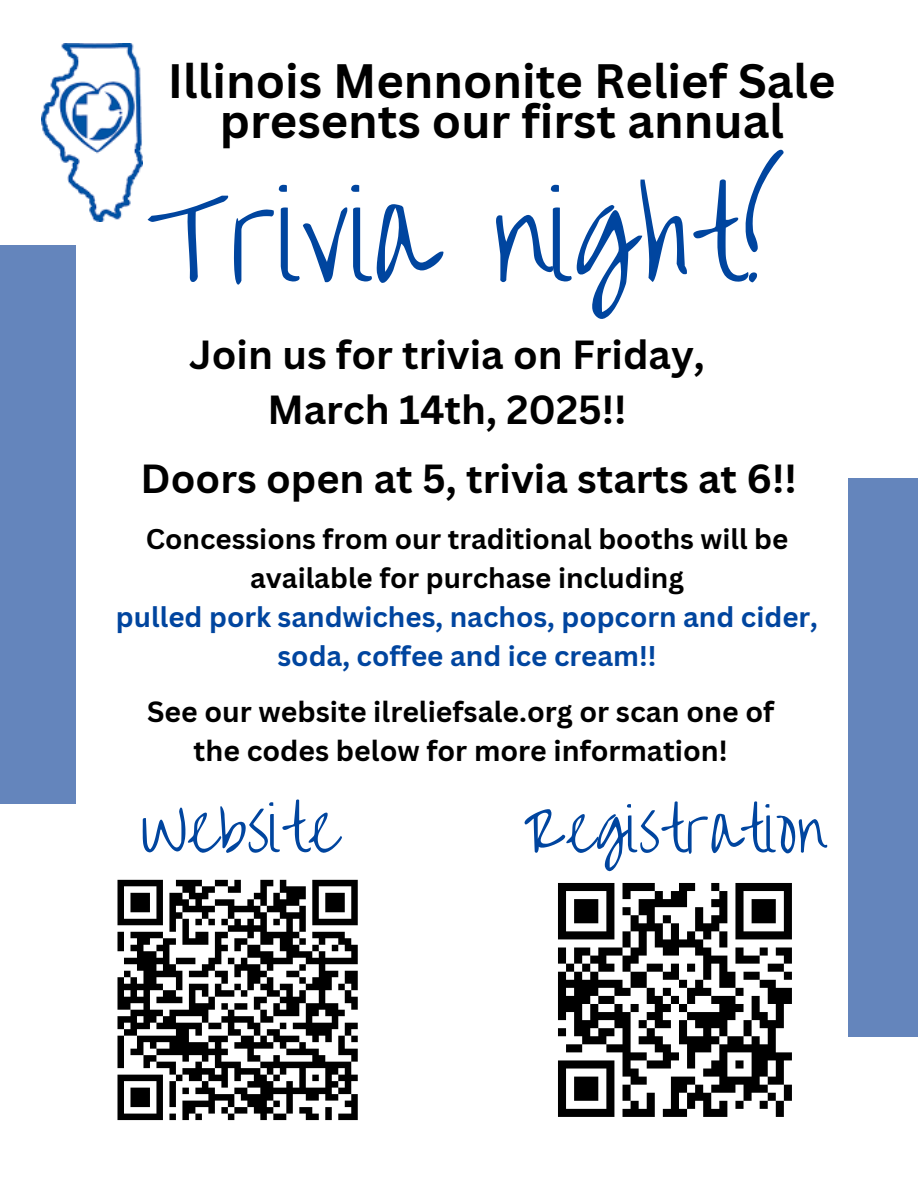
<style>
.page{position:relative;width:918px;height:1188px;background:#fff}
.page>*{position:absolute;margin:0;border:0;box-sizing:border-box;transform-origin:0 0}
.t1{font:118.5px "Overthe Rainbow";color:#00459f}
.t2{font:61.2px "Overthe Rainbow";color:#00459f}
.t3{font:59.25px "Overthe Rainbow";color:#00459f}
.t4{font:700 46.95px "Canva Sans";color:#000}
.t5{font:700 39.6px/55.1px "Canva Sans";color:#000;text-align:center}
.t6{font:700 28.35px "Canva Sans";color:#000}
.t7{font:700 27.75px/38.7px "Canva Sans";color:#000;text-align:center}
.t8{font:700 27.75px/38.7px "Canva Sans";color:#00459f;text-align:center}
</style>
<div class="page">
<img style="left:41px;top:44px;width:101px;height:178px">
<svg style="left:558px;top:883px;width:234px;height:234px"></svg>
<svg style="left:117px;top:879px;width:241px;height:242px"></svg>
<div style="left:0;top:245px;width:75px;height:558px;background:#6485bc"></div>
<div style="left:848px;top:478px;width:70px;height:558px;background:#6485bc"></div>
<h3 class="t4" style="left:168px;top:48px;width:669px">Illinois Mennonite Relief Sale</h3>
<h1 class="t4" style="left:220px;top:88px;width:566px">presents our first annual</h1>
<h3 class="t1" style="left:148px;top:172px;width:640px">Trivia night!</h3>
<h4 class="t5" style="left:189px;top:326px;width:517px">Join us for trivia on Friday,<br>March 14th, 2025!!</h4>
<h4 class="t5" style="left:141px;top:450px;width:658px">Doors open at 5, trivia starts at 6!!</h4>
<p class="t7" style="left:146px;top:519px;width:644px">Concessions from our traditional booths will be available for purchase including</p>
<h2 class="t8" style="left:116px;top:597px;width:704px">pulled pork sandwiches, nachos, popcorn and cider, soda, coffee and ice cream!!</h2>
<p class="t6" style="left:147px;top:692px;width:629px">See our website ilreliefsale.org or scan one of</p>
<p class="t6" style="left:194px;top:731px;width:536px">the codes below for more information!</p>
<p class="t2" style="left:142px;top:796px;width:199px">Website</p>
<p class="t3" style="left:524px;top:798px;width:304px">Registration</p>
</div>
